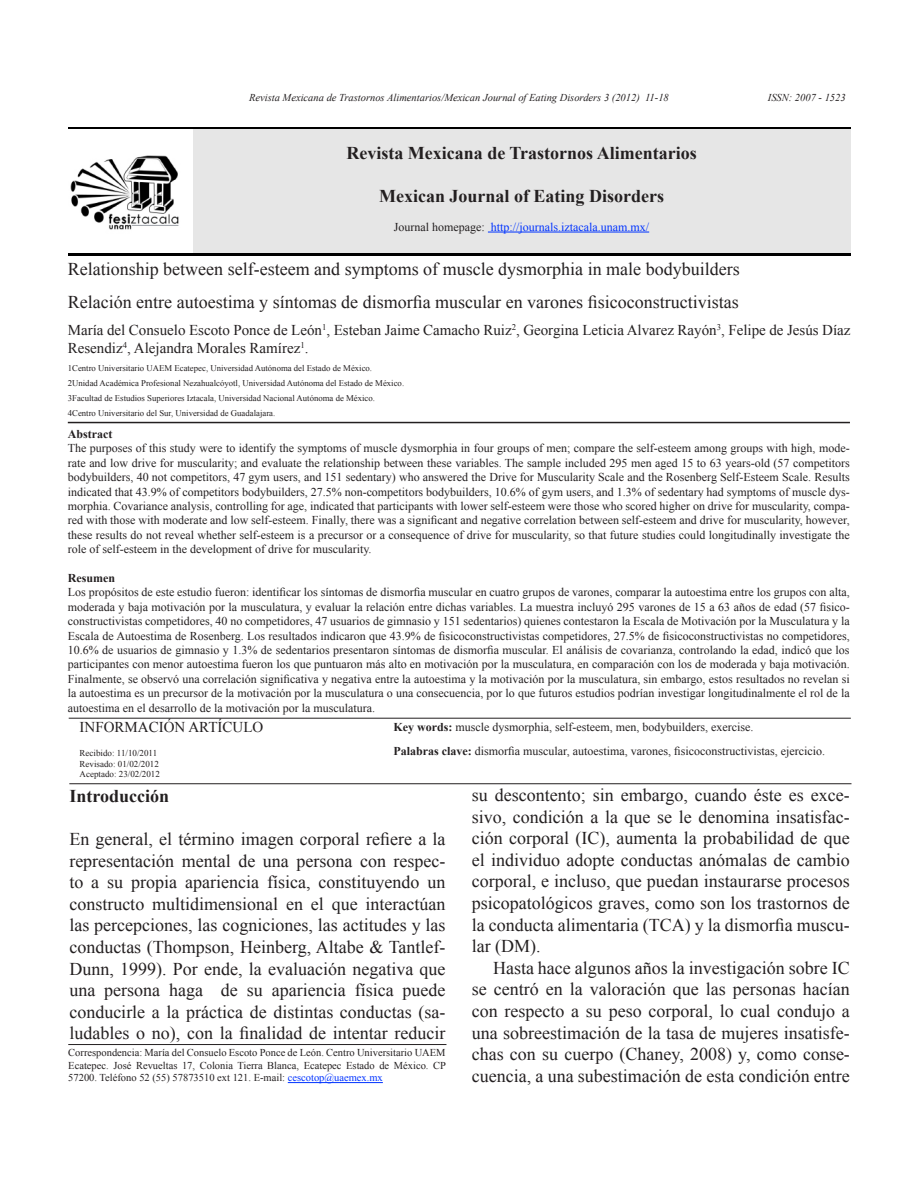
<style>
.page{position:relative;width:918px;height:1188px;background:#fff}
.page>*{position:absolute;margin:0;border:0;box-sizing:border-box;transform-origin:0 0}
.parrafo_Normal{font:18px/21.6px "Times New Roman";color:#231f20;text-align:justify}
.Parrafo_con_espaciad{font:18px/21.6px "Times New Roman";color:#231f20;text-align:justify}
.TITARTICULO{font:700 18px "Times New Roman";color:#231f20}
.AUTORES{font:15px/18px "Times New Roman";color:#231f20}
.TIT_INFOARTICULO{font:15px "Times New Roman";color:#231f20}
.TxtResumen{font:12px/14.4px "Times New Roman";color:#231f20;text-align:justify}
.t1{font:12px "Times New Roman";color:#03f}
.TxtResumen-2{font:700 12px "Times New Roman";color:#231f20}
.TXT_CORRESPONDENCIA{font:10.5px/12.6px "Times New Roman";color:#231f20;text-align:justify}
.t2{font:italic 10.5px "Times New Roman";color:#231f20}
.INFO_ARTICULO{font:9px "Times New Roman";color:#231f20}
.ADSCRIPCION{font:8.7px "Times New Roman";color:#231f20}
.s1{color:#231f20}
.s2{font-weight:700}
.s3{color:#03f}
</style>
<div class="page">
<img style="left:70px;top:155px;width:109px;height:75px">
<div style="left:193px;top:130px;width:657px;height:124px;background:#e6e6e6"></div>
<hr style="left:68px;top:253px;width:783px;height:3px;background:#000">
<hr style="left:68px;top:128px;width:783px;height:1px;background:#000">
<hr style="left:488px;top:232px;width:161px;height:1px;background:#03f">
<hr style="left:68px;top:422px;width:782px;height:1px;background:#231f20">
<hr style="left:69px;top:718px;width:782px;height:1px;background:#231f20">
<hr style="left:69px;top:783px;width:782px;height:1px;background:#231f20">
<hr style="left:68px;top:1044px;width:378px;height:1px;background:#231f20">
<hr style="left:288px;top:1082px;width:95px;height:1px;background:#03f">
<p class="t2" style="left:249px;top:90px;width:421px">Revista Mexicana de Trastornos Alimentarios/Mexican Journal of Eating Disorders 3 (2012) 11-18</p>
<h1 class="TITARTICULO" style="left:346px;top:140px;width:352px">Revista Mexicana de Trastornos Alimentarios</h1>
<h1 class="TITARTICULO" style="left:379px;top:183px;width:286px">Mexican Journal of Eating Disorders</h1>
<p class="t1" style="left:394px;top:219px;width:257px"><span class="s1">Journal homepage:</span> http://journals.iztacala.unam.mx/</p>
<p class="t2" style="left:768px;top:90px;width:79px">ISSN: 2007 - 1523</p>
<p class="parrafo_Normal" style="left:68px;top:258px;width:673px">Relationship between self-esteem and symptoms of muscle dysmorphia in male bodybuilders</p>
<p class="parrafo_Normal" style="left:68px;top:291px;width:672px">Relación entre autoestima y síntomas de dismorfia muscular en varones fisicoconstructivistas</p>
<p class="AUTORES" style="left:68px;top:320px;width:784px">María del Consuelo Escoto Ponce de León<sup>1</sup>, Esteban Jaime Camacho Ruiz<sup>2</sup>, Georgina Leticia Alvarez Rayón<sup>3</sup>, Felipe de Jesús Díaz<br>Resendiz<sup>4</sup>, Alejandra Morales Ramírez<sup>1</sup>.</p>
<p class="ADSCRIPCION" style="left:68px;top:362px;width:306px">1Centro Universitario UAEM Ecatepec, Universidad Autónoma del Estado de México.</p>
<p class="ADSCRIPCION" style="left:68px;top:377px;width:338px">2Unidad Académica Profesional Nezahualcóyotl, Universidad Autónoma del Estado de México.</p>
<p class="ADSCRIPCION" style="left:68px;top:392px;width:309px">3Facultad de Estudios Superiores Iztacala, Universidad Nacional Autónoma de México.</p>
<p class="ADSCRIPCION" style="left:68px;top:407px;width:209px">4Centro Universitario del Sur, Universidad de Guadalajara.</p>
<p class="TxtResumen-2" style="left:68px;top:426px;width:46px">Abstract</p>
<p class="TxtResumen" style="left:68px;top:441px;width:783px">The purposes of this study were to identify the symptoms of muscle dysmorphia in four groups of men; compare the self-esteem among groups with high, mode&shy;rate and low drive for muscularity; and evaluate the relationship between these variables. The sample included 295 men aged 15 to 63 years-old (57 competitors bodybuilders, 40 not competitors, 47 gym users, and 151 sedentary) who answered the Drive for Muscularity Scale and the Rosenberg Self-Esteem Scale. Results indicated that 43.9% of competitors bodybuilders, 27.5% non-competitors bodybuilders, 10.6% of gym users, and 1.3% of sedentary had symptoms of muscle dys&shy;morphia. Covariance analysis, controlling for age, indicated that participants with lower self-esteem were those who scored higher on drive for muscularity, compa&shy;red with those with moderate and low self-esteem. Finally, there was a significant and negative correlation between self-esteem and drive for muscularity, however, these results do not reveal whether self-esteem is a precursor or a consequence of drive for muscularity, so that future studies could longitudinally investigate the role of self-esteem in the development of drive for muscularity.</p>
<p class="TxtResumen-2" style="left:68px;top:570px;width:49px">Resumen</p>
<p class="TxtResumen" style="left:68px;top:585px;width:783px">Los propósitos de este estudio fueron: identificar los síntomas de dismorfia muscular en cuatro grupos de varones, comparar la autoestima entre los grupos con alta, moderada y baja motivación por la musculatura, y evaluar la relación entre dichas variables. La muestra incluyó 295 varones de 15 a 63 años de edad (57 fisico&shy;constructivistas competidores, 40 no competidores, 47 usuarios de gimnasio y 151 sedentarios) quienes contestaron la Escala de Motivación por la Musculatura y la Escala de Autoestima de Rosenberg. Los resultados indicaron que 43.9% de fisicoconstructivistas competidores, 27.5% de fisicoconstructivistas no competidores, 10.6% de usuarios de gimnasio y 1.3% de sedentarios presentaron síntomas de dismorfia muscular. El análisis de covarianza, controlando la edad, indicó que los participantes con menor autoestima fueron los que puntuaron más alto en motivación por la musculatura, en comparación con los de moderada y baja motivación.<br>Finalmente, se observó una correlación significativa y negativa entre la autoestima y la motivación por la musculatura, sin embargo, estos resultados no revelan si la autoestima es un precursor de la motivación por la musculatura o una consecuencia, por lo que futuros estudios podrían investigar longitudinalmente el rol de la autoestima en el desarrollo de la motivación por la musculatura.</p>
<p class="TIT_INFOARTICULO" style="left:80px;top:717px;width:185px">INFORMACIÓN ARTÍCULO</p>
<p class="INFO_ARTICULO" style="left:80px;top:747px;width:79px">Recibido: 11/10/2011</p>
<p class="INFO_ARTICULO" style="left:80px;top:758px;width:81px">Revisado: 01/02/2012</p>
<p class="INFO_ARTICULO" style="left:80px;top:768px;width:82px">Aceptado: 23/02/2012</p>
<p class="TxtResumen" style="left:394px;top:720px;width:361px"><span class="s2">Key words:</span> muscle dysmorphia, self-esteem, men, bodybuilders, exercise.</p>
<p class="TxtResumen" style="left:394px;top:744px;width:433px"><span class="s2">Palabras clave:</span> dismorfia muscular, autoestima, varones, fisicoconstructivistas, ejercicio.</p>
<p class="TITARTICULO" style="left:69px;top:783px;width:101px">Introducción</p>
<p class="parrafo_Normal" style="left:69px;top:828px;width:378px">En general, el término imagen corporal refiere a la representación mental de una persona con respec&shy;to a su propia apariencia física, constituyendo un constructo multidimensional en el que interactúan las percepciones, las cogniciones, las actitudes y las conductas (Thompson, Heinberg, Altabe &amp; Tantlef-Dunn, 1999). Por ende, la evaluación negativa que una persona haga de su apariencia física puede conducirle a la práctica de distintas conductas (sa&shy;ludables o no), con la finalidad de intentar reducir</p>
<p class="TXT_CORRESPONDENCIA" style="left:68px;top:1046px;width:379px">Correspondencia: María del Consuelo Escoto Ponce de León. Centro Universitario UAEM Ecatepec. José Revueltas 17, Colonia Tierra Blanca, Ecatepec Estado de México. CP 57200. Teléfono 52 (55) 57873510 ext 121. E-mail: <span class="s3">cescotop@uaemex.mx</span></p>
<p class="parrafo_Normal" style="left:472px;top:784px;width:380px">su descontento; sin embargo, cuando éste es exce&shy;sivo, condición a la que se le denomina insatisfac&shy;ción corporal (IC), aumenta la probabilidad de que el individuo adopte conductas anómalas de cambio corporal, e incluso, que puedan instaurarse procesos psicopatológicos graves, como son los trastornos de la conducta alimentaria (TCA) y la dismorfia muscu&shy;lar (DM).</p>
<p class="Parrafo_con_espaciad" style="left:472px;top:957px;width:380px;text-indent:21px">Hasta hace algunos años la investigación sobre IC se centró en la valoración que las personas hacían con respecto a su peso corporal, lo cual condujo a una sobreestimación de la tasa de mujeres insatisfe&shy;chas con su cuerpo (Chaney, 2008) y, como conse&shy;cuencia, a una subestimación de esta condición entre</p>
</div>
